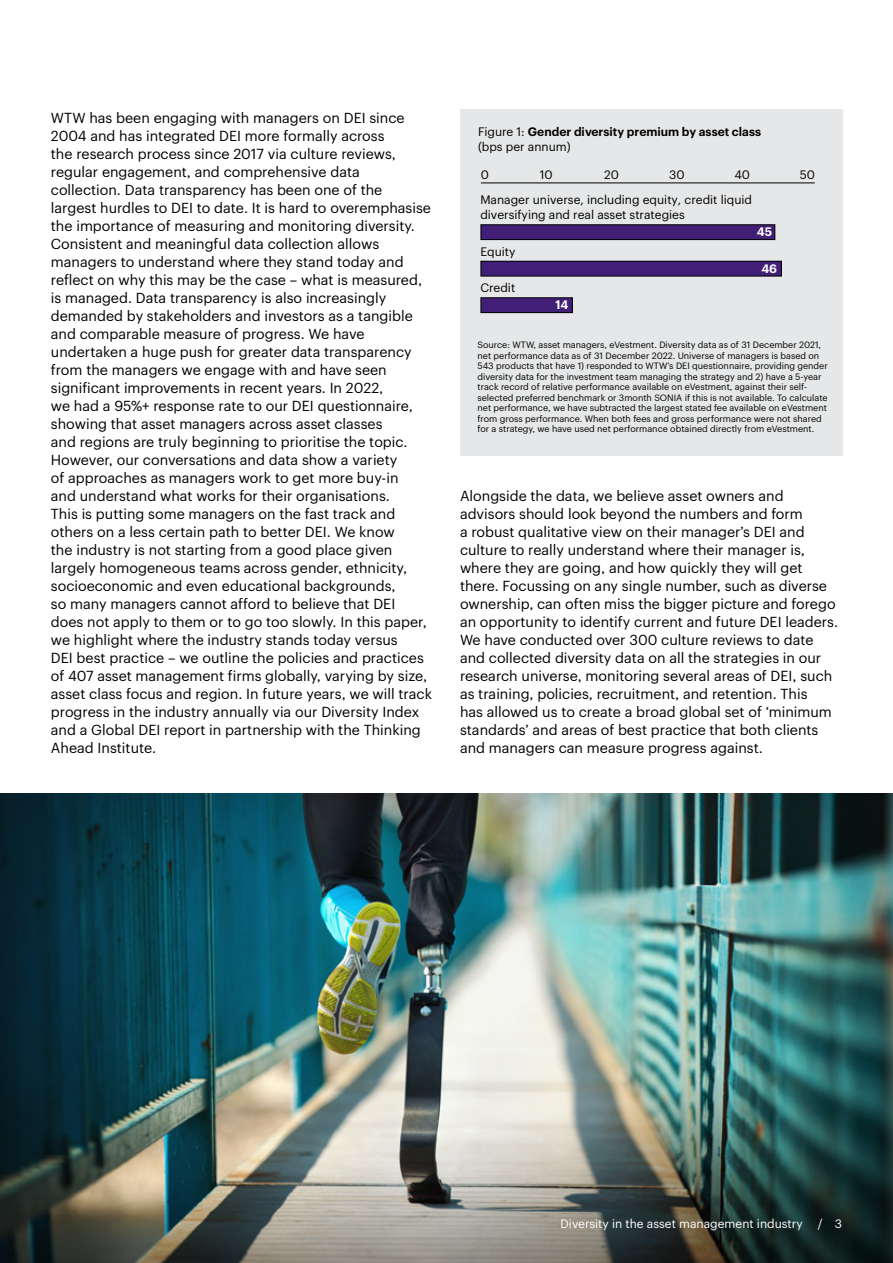
<style>
.page{position:relative;width:893px;height:1263px;background:#fff}
.page>*{position:absolute;margin:0;border:0;box-sizing:border-box;transform-origin:0 0}
.t1{font:14.25px/18px "Graphik";color:#000}
.t2{font:12px/14.4px "Graphik";color:#000}
.t3{font:600 12px/15px "Graphik";color:#000}
.t4{font:12px "Graphik";color:#fff}
.t5{font:600 12px "Graphik";color:#fff}
.t6{font:9px/10.5px "Graphik";color:#000}
.s1{font-weight:400}
</style>
<div class="page">
<div style="left:460px;top:109px;width:382px;height:347px;background:#e6e7e8"></div>
<hr style="left:481px;top:183px;width:334px;height:1px;background:#000">
<div style="left:481px;top:225px;width:294px;height:15px;background:#421f77"></div>
<div style="left:480px;top:224px;width:295px;height:16px;border:1px solid #000"></div>
<div style="left:481px;top:261px;width:300px;height:15px;background:#421f77"></div>
<div style="left:480px;top:261px;width:302px;height:15px;border:1px solid #000"></div>
<div style="left:481px;top:298px;width:91px;height:15px;background:#421f77"></div>
<div style="left:480px;top:297px;width:93px;height:16px;border:1px solid #000"></div>
<img style="left:0;top:793px;width:893px;height:470px">
<p class="t1" style="left:51px;top:108px;width:383px">WTW has been engaging with managers on DEI since 2004 and has integrated DEI more formally across<br>the research process since 2017 via culture reviews, regular engagement, and comprehensive data collection. Data transparency has been one of the<br>largest hurdles to DEI to date. It is hard to overemphasise the importance of measuring and monitoring diversity.<br>Consistent and meaningful data collection allows managers to understand where they stand today and reflect on why this may be the case – what is measured, is managed. Data transparency is also increasingly demanded by stakeholders and investors as a tangible and comparable measure of progress. We have undertaken a huge push for greater data transparency from the managers we engage with and have seen significant improvements in recent years. In 2022,<br>we had a 95%+ response rate to our DEI questionnaire, showing that asset managers across asset classes<br>and regions are truly beginning to prioritise the topic.<br>However, our conversations and data show a variety<br>of approaches as managers work to get more buy-in<br>and understand what works for their organisations.<br>This is putting some managers on the fast track and others on a less certain path to better DEI. We know<br>the industry is not starting from a good place given largely homogeneous teams across gender, ethnicity, socioeconomic and even educational backgrounds,<br>so many managers cannot afford to believe that DEI<br>does not apply to them or to go too slowly. In this paper, we highlight where the industry stands today versus<br>DEI best practice – we outline the policies and practices of 407 asset management firms globally, varying by size, asset class focus and region. In future years, we will track progress in the industry annually via our Diversity Index and a Global DEI report in partnership with the Thinking Ahead Institute.</p>
<p class="t3" style="left:478px;top:123px;width:285px"><span class="s1">Figure 1:</span> Gender diversity premium by asset class <span class="s1">(bps per annum)</span></p>
<p class="t2" style="left:481px;top:167px;width:10px">0</p>
<p class="t2" style="left:540px;top:167px;width:14px">10</p>
<p class="t2" style="left:604px;top:167px;width:16px">20</p>
<p class="t2" style="left:669px;top:167px;width:17px">30</p>
<p class="t2" style="left:734px;top:167px;width:17px">40</p>
<p class="t2" style="left:800px;top:167px;width:17px">50</p>
<p class="t2" style="left:480px;top:192px;width:273px">Manager universe, including equity, credit liquid diversifying and real asset strategies</p>
<p class="t2" style="left:480px;top:243px;width:37px">Equity</p>
<p class="t2" style="left:480px;top:280px;width:36px">Credit</p>
<p class="t5" style="left:555px;top:296px;width:15px">14</p>
<p class="t5" style="left:757px;top:223px;width:17px">45</p>
<p class="t5" style="left:761px;top:259px;width:17px">46</p>
<p class="t6" style="left:477px;top:339px;width:352px">Source: WTW, asset managers, eVestment. Diversity data as of 31 December 2021, net performance data as of 31 December 2022. Universe of managers is based on 543 products that have 1) responded to WTW’s DEI questionnaire, providing gender diversity data for the investment team managing the strategy and 2) have a 5-year track record of relative performance available on eVestment, against their self&shy;selected preferred benchmark or 3month SONIA if this is not available. To calculate net performance, we have subtracted the largest stated fee available on eVestment from gross performance. When both fees and gross performance were not shared for a strategy, we have used net performance obtained directly from eVestment.</p>
<p class="t1" style="left:460px;top:486px;width:380px">Alongside the data, we believe asset owners and advisors should look beyond the numbers and form<br>a robust qualitative view on their manager’s DEI and culture to really understand where their manager is, where they are going, and how quickly they will get there. Focussing on any single number, such as diverse ownership, can often miss the bigger picture and forego an opportunity to identify current and future DEI leaders.<br>We have conducted over 300 culture reviews to date and collected diversity data on all the strategies in our research universe, monitoring several areas of DEI, such as training, policies, recruitment, and retention. This<br>has allowed us to create a broad global set of ‘minimum standards’ and areas of best practice that both clients and managers can measure progress against.</p>
<p class="t4" style="left:561px;top:1215px;width:244px">Diversity in the asset management industry</p>
<p class="t4" style="left:818px;top:1215px;width:26px">/ 3</p>
</div>
